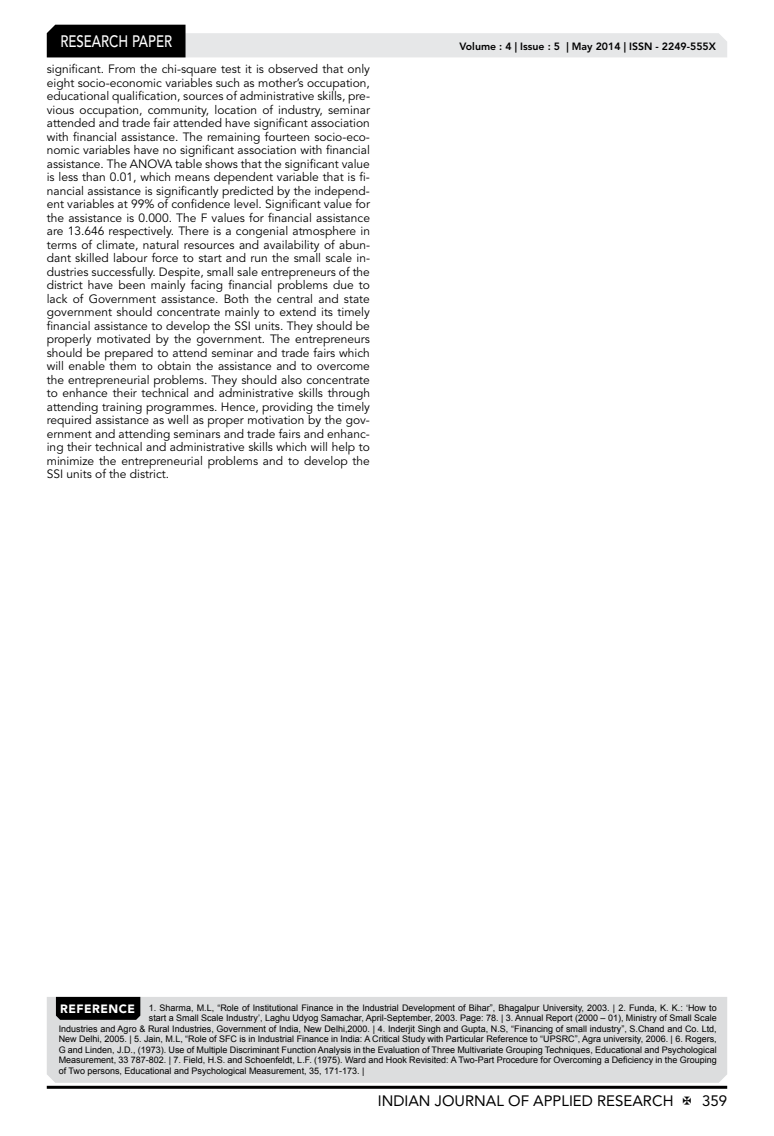
<style>
.page{position:relative;width:774px;height:1136px;background:#fff}
.page>*{position:absolute;margin:0;border:0;box-sizing:border-box;transform-origin:0 0}
.t1{font:500 16.5px "Avenir LT Std";color:#fff;scale:.8 1}
.t2{font:15px "Avenir LT Std";color:#000}
.t3{font:12px/13.5px "Avenir LT Std";color:#000;text-align:justify}
.t4{font:800 10.5px "Avenir LT Std";color:#000}
.t5{font:9px "Arial";color:#000}
.s1{font-family:"Avenir LT Std";font-weight:900;font-size:12px;color:#fff}
</style>
<div class="page">
<hr style="left:47px;top:1085px;width:680px;height:3px;background:#000">
<svg style="left:47px;top:25px;width:680px;height:32px"></svg>
<div style="left:47px;top:996px;width:680px;height:86px;background:#dcddde"></div>
<div style="left:56px;top:996px;width:84px;height:23px;background:#000"></div>
<h1 class="t1" style="left:60px;top:32px;width:139px">RESEARCH PAPER</h1>
<p class="t3" style="left:47px;top:62px;width:325px">significant. From the chi-square test it is observed that only eight socio-economic variables such as mother’s occupation, educational qualification, sources of administrative skills, pre&shy;vious occupation, community, location of industry, seminar attended and trade fair attended have significant association with financial assistance. The remaining fourteen socio-eco&shy;nomic variables have no significant association with financial assistance. The ANOVA table shows that the significant value is less than 0.01, which means dependent variable that is fi&shy;nancial assistance is significantly predicted by the independ&shy;ent variables at 99% of confidence level. Significant value for the assistance is 0.000. The F values for financial assistance are 13.646 respectively. There is a congenial atmosphere in terms of climate, natural resources and availability of abun&shy;dant skilled labour force to start and run the small scale in&shy;dustries successfully. Despite, small sale entrepreneurs of the district have been mainly facing financial problems due to lack of Government assistance. Both the central and state government should concentrate mainly to extend its timely financial assistance to develop the SSI units. They should be properly motivated by the government. The entrepreneurs should be prepared to attend seminar and trade fairs which will enable them to obtain the assistance and to overcome the entrepreneurial problems. They should also concentrate to enhance their technical and administrative skills through attending training programmes. Hence, providing the timely required assistance as well as proper motivation by the gov&shy;ernment and attending seminars and trade fairs and enhanc&shy;ing their technical and administrative skills which will help to minimize the entrepreneurial problems and to develop the SSI units of the district.</p>
<p class="t4" style="left:459px;top:41px;width:258px">Volume : 4 | Issue : 5 | May 2014 | ISSN - 2249-555X</p>
<p class="t5" style="left:60px;top:1001px;width:658px"><span class="s1">REFERENCE</span> 1. Sharma, M.L, “Role of Institutional Finance in the Industrial Development of Bihar”, Bhagalpur University, 2003. | 2. Funda, K. K.: ‘How to</p>
<p class="t5" style="left:149px;top:1011px;width:569px">start a Small Scale Industry’, Laghu Udyog Samachar, April-September, 2003. Page: 78. | 3. Annual Report (2000 – 01), Ministry of Small Scale</p>
<p class="t5" style="left:59px;top:1022px;width:660px">Industries and Agro &amp; Rural Industries, Government of India, New Delhi,2000. | 4. Inderjit Singh and Gupta, N.S, “Financing of small industry”, S.Chand and Co. Ltd,</p>
<p class="t5" style="left:59px;top:1032px;width:659px">New Delhi, 2005. | 5. Jain, M.L, “Role of SFC is in Industrial Finance in India: A Critical Study with Particular Reference to “UPSRC”, Agra university, 2006. | 6. Rogers,</p>
<p class="t5" style="left:59px;top:1043px;width:659px">G and Linden, J.D., (1973). Use of Multiple Discriminant Function Analysis in the Evaluation of Three Multivariate Grouping Techniques, Educational and Psychological</p>
<p class="t5" style="left:59px;top:1053px;width:659px">Measurement, 33 787-802. | 7. Field, H.S. and Schoenfeldt, L.F. (1975). Ward and Hook Revisited: A Two-Part Procedure for Overcoming a Deficiency in the Grouping</p>
<p class="t5" style="left:59px;top:1064px;width:307px">of Two persons, Educational and Psychological Measurement, 35, 171-173. |</p>
<p class="t2" style="left:378px;top:1091px;width:297px">INDIAN JOURNAL OF APPLIED RESEARCH</p>
<p class="t2" style="left:702px;top:1091px;width:27px">359</p>
</div>
